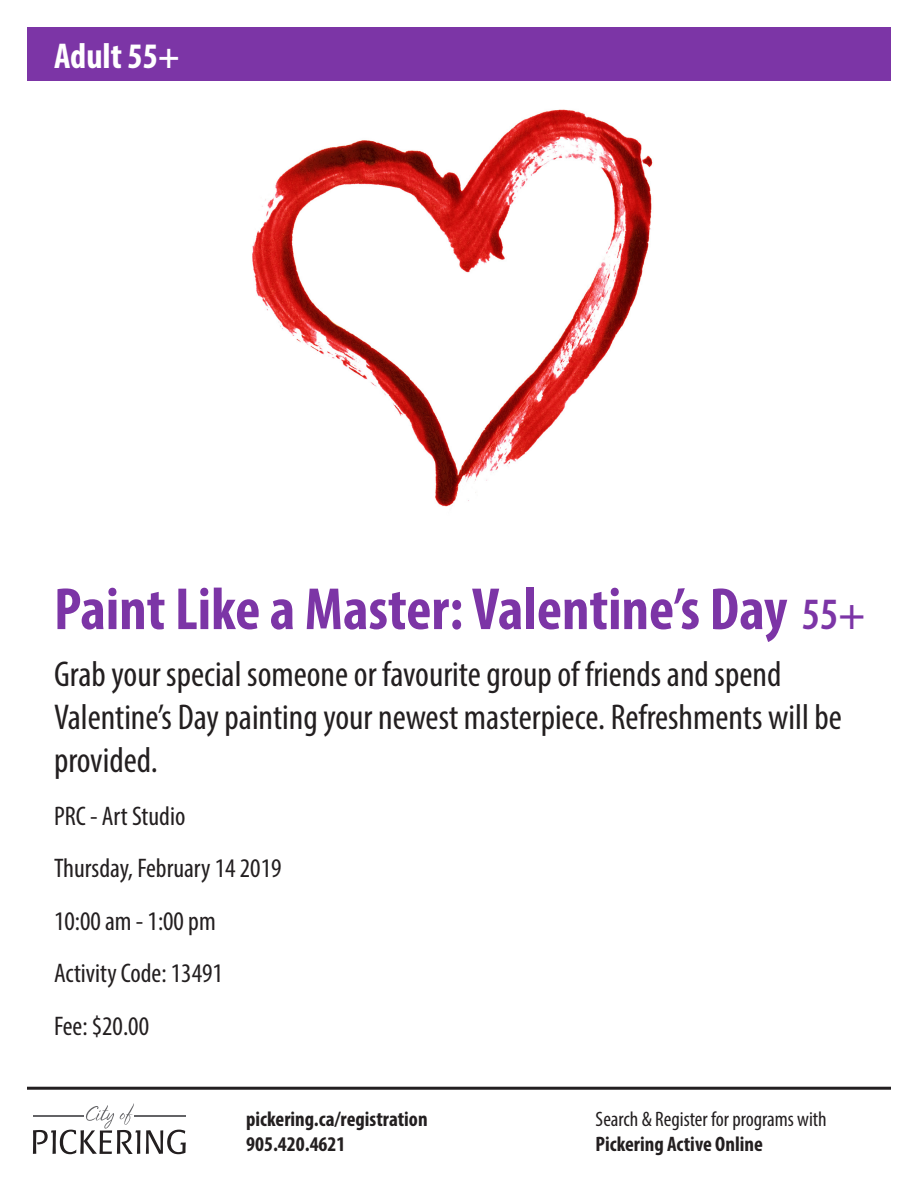
<style>
.page{position:relative;width:918px;height:1188px;background:#fff}
.page>*{position:absolute;margin:0;border:0;box-sizing:border-box;transform-origin:0 0}
.t1{font:700 condensed 60px "Myriad Pro";color:#7c35a6}
.t2{font:condensed 36px/43.2px "Myriad Pro";color:#231f20}
.t3{font:700 condensed 36px "Myriad Pro";color:#fff}
.t4{font:condensed 27px "Myriad Pro";color:#231f20}
.t5{font:condensed 21px/25.2px "Myriad Pro";color:#231f20}
.t6{font:700 condensed 21px "Myriad Pro";color:#231f20}
.s1{font-weight:600;font-size:45px}
.s2{font-weight:700}
</style>
<div class="page">
<div style="left:27px;top:27px;width:864px;height:54px;background:#7c35a6"></div>
<hr style="left:135px;top:1115px;width:51px;height:2px;background:#636366">
<svg style="left:33px;top:1103px;width:107px;height:51px"></svg>
<svg style="left:146px;top:1130px;width:40px;height:24px"></svg>
<hr style="left:27px;top:1087px;width:864px;height:3px;background:#231f20">
<img style="left:252px;top:109px;width:401px;height:398px">
<p class="t3" style="left:54px;top:33px;width:127px">Adult 55+</p>
<p class="t1" style="left:54px;top:572px;width:813px">Paint Like a Master: Valentine’s Day <span class="s1">55+</span></p>
<p class="t2" style="left:54px;top:652px;width:790px">Grab your special someone or favourite group of friends and spend<br>Valentine’s Day painting your newest masterpiece. Refreshments will be provided.</p>
<p class="t4" style="left:54px;top:799px;width:133px">PRC - Art Studio</p>
<p class="t4" style="left:54px;top:852px;width:229px">Thursday, February 14 2019</p>
<p class="t4" style="left:54px;top:904px;width:163px">10:00 am - 1:00 pm</p>
<p class="t4" style="left:54px;top:957px;width:170px">Activity Code: 13491</p>
<p class="t4" style="left:54px;top:1009px;width:97px">Fee: $20.00</p>
<p class="t6" style="left:246px;top:1106px;width:183px">pickering.ca/registration</p>
<p class="t6" style="left:246px;top:1131px;width:101px">905.420.4621</p>
<p class="t5" style="left:596px;top:1106px;width:233px">Search &amp; Register for programs with<br><span class="s2">Pickering Active Online</span></p>
</div>
